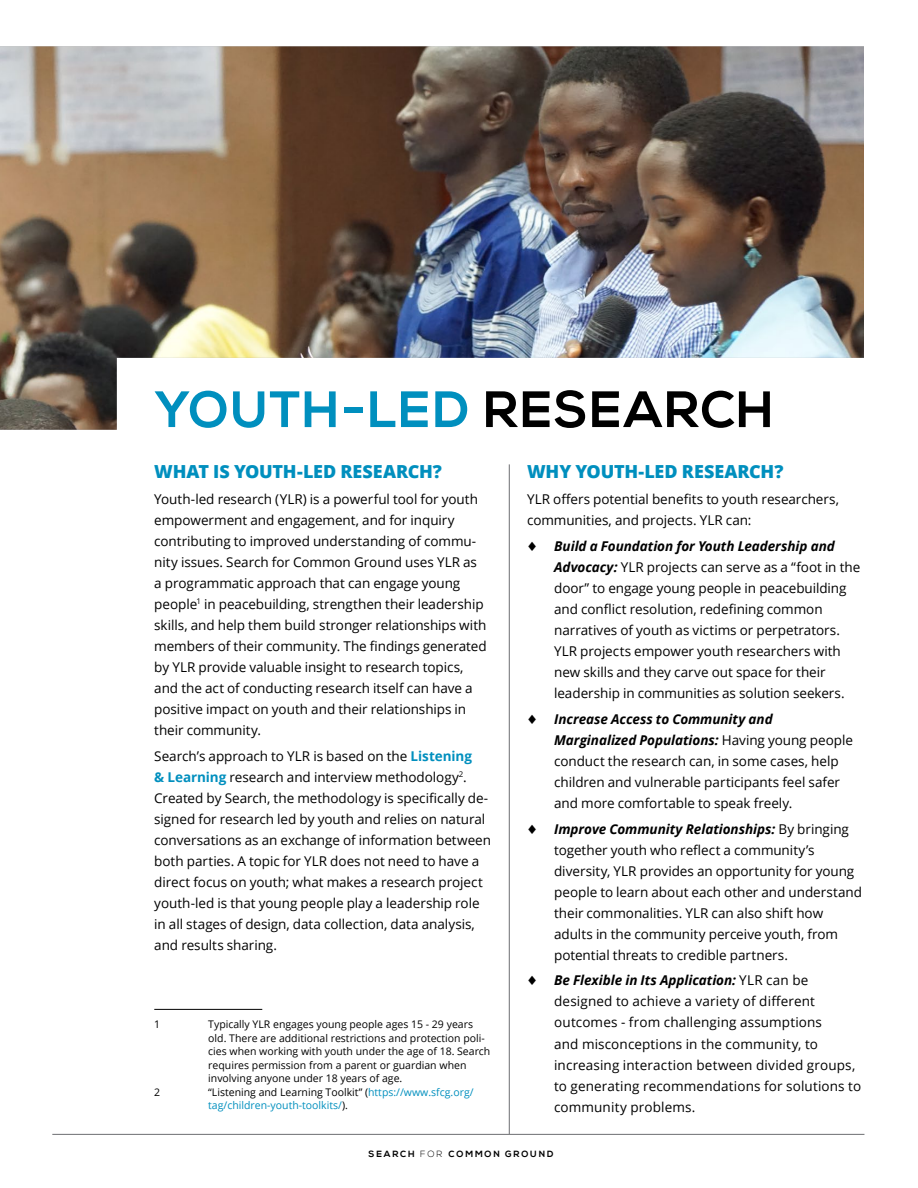
<style>
.page{position:relative;width:918px;height:1188px;background:#fff}
.page>*{position:absolute;margin:0;border:0;box-sizing:border-box;transform-origin:0 0}
.t1{font:700 51px "Nexa";letter-spacing:.035em;color:#008fbe}
.t2{font:800 18px "Open Sans";letter-spacing:-.01em;color:#008fbe}
.t3{font:13.5px/21px "Open Sans";letter-spacing:-.005em;color:#000}
.t4{font:10.5px/13.5px "Open Sans";color:#000}
.t5{font:10.5px/13.5px "Open Sans";color:#008fbe}
.t6{font:700 9px "Nexa";letter-spacing:.2em;color:#000}
.s1{color:#000}
.s2{font-weight:700;font-style:italic}
.s3{font-weight:300}
.s4{font-weight:700;color:#008fbe}
</style>
<div class="page">
<hr style="left:154px;top:1009px;width:108px;height:1px;background:#000">
<img style="left:0;top:46px;width:864px;height:384px">
<hr style="left:52px;top:1134px;width:812px;height:1px;background:#6d6e71">
<hr style="left:509px;top:464px;width:1px;height:670px;background:#6d6e71">
<h1 class="t1" style="left:154px;top:380px;width:621px">YOUTH-LED <span class="s1">RESEARCH</span></h1>
<h2 class="t2" style="left:527px;top:458px;width:258px">WHY YOUTH-LED RESEARCH?</h2>
<p class="t3" style="left:527px;top:488px;width:313px">YLR offers potential benefits to youth researchers, communities, and projects. YLR can:</p>
<p class="t3" style="left:554px;top:535px;width:308px;text-indent:-27px">♦ <span class="s2">Build a Foundation for Youth Leadership and Advocacy:</span> YLR projects can serve as a “foot in the door” to engage young people in peacebuilding and conflict resolution, redefining common narratives of youth as victims or perpetrators.<br>YLR projects empower youth researchers with new skills and they carve out space for their leadership in communities as solution seekers.</p>
<p class="t3" style="left:554px;top:708px;width:300px;text-indent:-27px">♦ <span class="s2">Increase Access to Community and Marginalized Populations:</span> Having young people conduct the research can, in some cases, help children and vulnerable participants feel safer and more comfortable to speak freely.</p>
<p class="t3" style="left:554px;top:818px;width:309px;text-indent:-27px">♦ <span class="s2">Improve Community Relationships:</span> By bringing together youth who reflect a community’s diversity, YLR provides an opportunity for young people to learn about each other and understand their commonalities. YLR can also shift how adults in the community perceive youth, from potential threats to credible partners.</p>
<p class="t3" style="left:554px;top:970px;width:309px;text-indent:-27px">♦ <span class="s2">Be Flexible in Its Application:</span> YLR can be designed to achieve a variety of different outcomes - from challenging assumptions<br>and misconceptions in the community, to increasing interaction between divided groups, to generating recommendations for solutions to community problems.</p>
<p class="t6" style="left:369px;top:1149px;width:186px">SEARCH <span class="s3">FOR</span> COMMON GROUND</p>
<h2 class="t2" style="left:154px;top:458px;width:289px">WHAT IS YOUTH-LED RESEARCH?</h2>
<p class="t3" style="left:154px;top:488px;width:334px">Youth-led research (YLR) is a powerful tool for youth empowerment and engagement, and for inquiry contributing to improved understanding of commu&shy;nity issues. Search for Common Ground uses YLR as a programmatic approach that can engage young people<sup>1</sup> in peacebuilding, strengthen their leadership skills, and help them build stronger relationships with members of their community. The findings generated by YLR provide valuable insight to research topics, and the act of conducting research itself can have a positive impact on youth and their relationships in their community.</p>
<p class="t3" style="left:154px;top:745px;width:338px">Search’s approach to YLR is based on the <span class="s4">Listening<br>&amp; Learning</span> research and interview methodology<sup>2</sup>.<br>Created by Search, the methodology is specifically de&shy;signed for research led by youth and relies on natural conversations as an exchange of information between both parties. A topic for YLR does not need to have a direct focus on youth; what makes a research project youth-led is that young people play a leadership role in all stages of design, data collection, data analysis, and results sharing.</p>
<p class="t4" style="left:154px;top:1017px;width:8px">1</p>
<p class="t4" style="left:208px;top:1017px;width:284px">Typically YLR engages young people ages 15 - 29 years old. There are additional restrictions and protection poli&shy;cies when working with youth under the age of 18. Search requires permission from a parent or guardian when involving anyone under 18 years of age.</p>
<p class="t4" style="left:154px;top:1085px;width:8px">2</p>
<p class="t5" style="left:208px;top:1085px;width:267px"><span class="s1">“Listening and Learning Toolkit” (</span>https://www.sfcg.org/ tag/children-youth-toolkits/<span class="s1">).</span></p>
</div>
